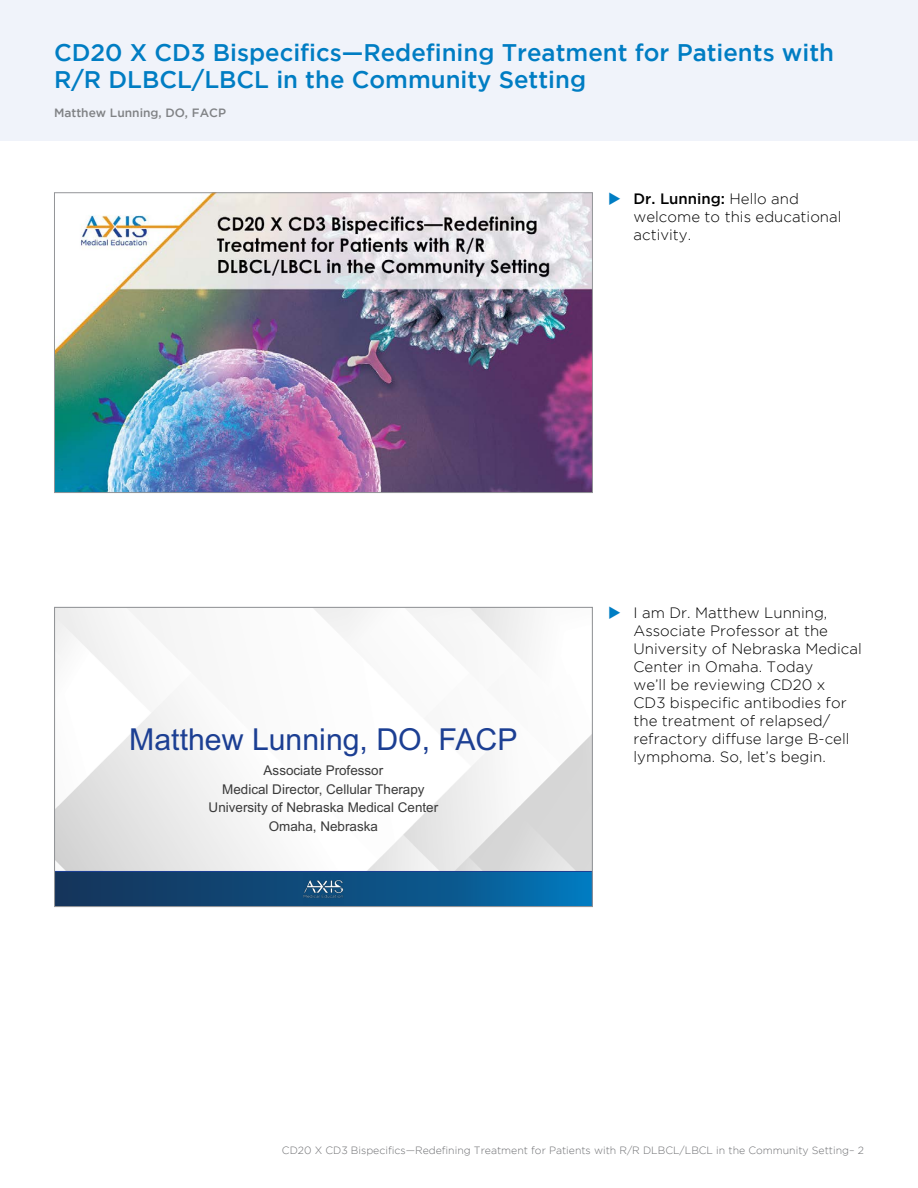
<style>
.page{position:relative;width:918px;height:1188px;background:#fff}
.page>*{position:absolute;margin:0;border:0;box-sizing:border-box;transform-origin:0 0}
.t1{font:30.3px "Arial";color:#1c3f93}
.t2{font:500 24px/27px "Gotham";color:#007dc3}
.t3{font:300 15px/18px "Gotham";color:#000}
.t4{font:13.5px/18.5px "Arial";color:#3a3a3a;text-align:center}
.t5{font:500 12px "Gotham";color:#808285}
.t6{font:300 10.5px "Gotham";color:#6d6e71}
.s1{color:#007dc3}
.s2{font-weight:500}
</style>
<div class="page">
<div style="left:0;top:0;width:918px;height:140px;background:#f0f3fa"></div>
<img style="left:56px;top:609px;width:535px;height:262px">
<svg style="left:57px;top:873px;width:533px;height:32px"></svg>
<div style="left:55px;top:871px;width:537px;height:36px;border:1px solid #1c3f93"></div>
<img style="left:303px;top:874px;width:40px;height:31px">
<div style="left:54px;top:607px;width:539px;height:300px;border:1px solid #939598"></div>
<img style="left:56px;top:194px;width:535px;height:263px">
<img style="left:56px;top:459px;width:534px;height:32px">
<div style="left:54px;top:457px;width:538px;height:36px;border:1px solid #1c3f93"></div>
<img style="left:304px;top:459px;width:40px;height:31px">
<div style="left:54px;top:192px;width:539px;height:301px;border:1px solid #939598"></div>
<h2 class="t2" style="left:54px;top:38px;width:782px">CD20 X CD3 Bispecifics—Redefining Treatment for Patients with<br>R/R DLBCL/LBCL in the Community Setting</h2>
<p class="t5" style="left:54px;top:106px;width:174px">Matthew Lunning, DO, FACP</p>
<p class="t3" style="left:634px;top:189px;width:209px;text-indent:-26px"><span class="s1">◆</span> <span class="s2">Dr. Lunning:</span> Hello and welcome to this educational activity.</p>
<h1 class="t1" style="left:129px;top:719px;width:390px">Matthew Lunning, DO, FACP</h1>
<p class="t4" style="left:209px;top:761px;width:231px">Associate Professor<br>Medical Director, Cellular Therapy<br>University of Nebraska Medical Center<br>Omaha, Nebraska</p>
<p class="t3" style="left:634px;top:604px;width:230px;text-indent:-26px"><span class="s1">◆</span> I am Dr. Matthew Lunning,<br>Associate Professor at the<br>University of Nebraska Medical<br>Center in Omaha. Today<br>we’ll be reviewing CD20 x<br>CD3 bispecific antibodies for the treatment of relapsed/ refractory diffuse large B-cell lymphoma. So, let’s begin.</p>
<p class="t6" style="left:282px;top:1144px;width:584px">CD20 X CD3 Bispecifics—Redefining Treatment for Patients with R/R DLBCL/LBCL in the Community Setting– 2</p>
</div>
